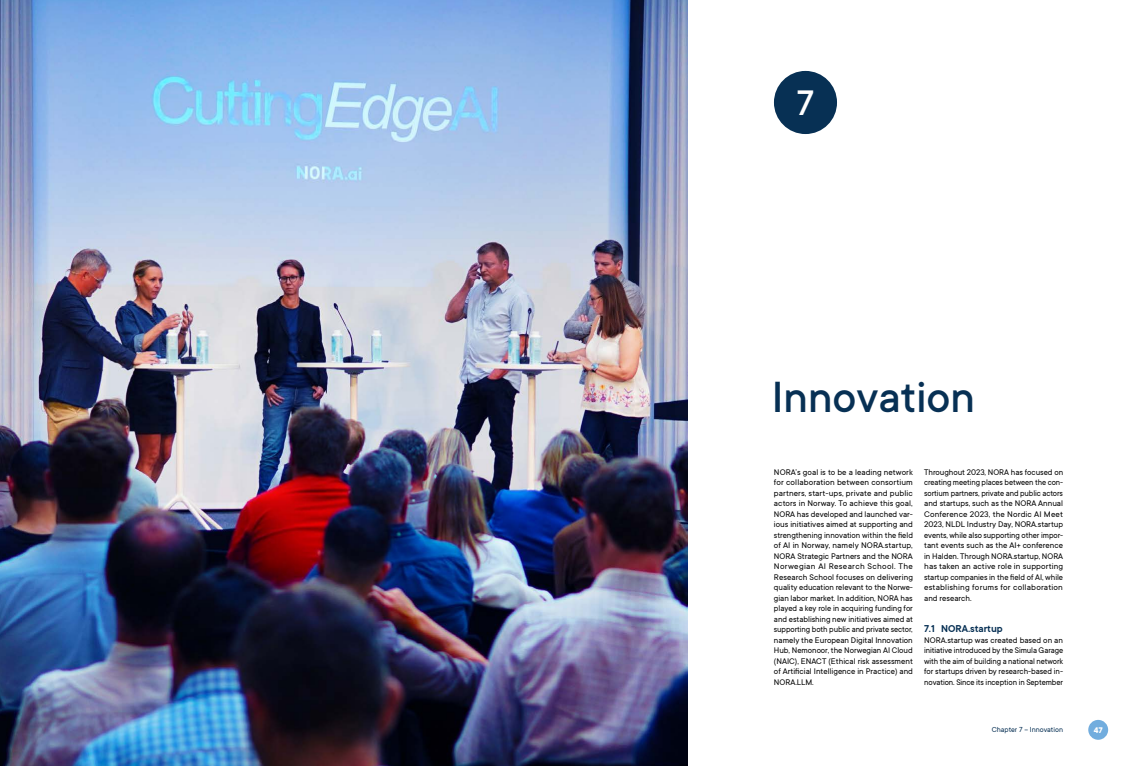
<style>
.page{position:relative;width:1134px;height:766px;background:#fff}
.page>*{position:absolute;margin:0;border:0;box-sizing:border-box;transform-origin:0 0}
.t1{font:500 48px "TT Commons";color:#073054}
.t2{font:500 39px "TT Commons";color:#fff}
.t3{font:600 11px "TT Commons";color:#073054}
.t4{font:9px/10.5px "TT Commons";color:#000;text-align:justify}
.t5{font:700 9px "TT Commons";color:#fff}
.t6{font:8px "TT Commons";color:#073054}
</style>
<div class="page">
<div style="left:1088px;top:719px;width:20px;height:20px;background:#72adde;border-radius:50%"></div>
<img style="left:0;top:0;width:687px;height:765px">
<div style="left:774px;top:71px;width:63px;height:63px;background:#073054;border-radius:50%"></div>
<h2 class="t2" style="left:797px;top:81px;width:19px">7</h2>
<h1 class="t1" style="left:772px;top:370px;width:205px">Innovation</h1>
<p class="t4" style="left:774px;top:466px;width:141px">NORA’s goal is to be a leading network for collaboration between consortium partners, start-ups, private and public actors in Norway. To achieve this goal, NORA has developed and launched var&shy;ious initiatives aimed at supporting and strengthening innovation within the field of AI in Norway, namely NORA.startup, NORA Strategic Partners and the NORA Norwegian AI Research School. The Research School focuses on delivering quality education relevant to the Norwe&shy;gian labor market. In addition, NORA has played a key role in acquiring funding for and establishing new initiatives aimed at supporting both public and private sector, namely the European Digital Innovation Hub, Nemonoor, the Norwegian AI Cloud (NAIC), ENACT (Ethical risk assessment of Artificial Intelligence in Practice) and NORA.LLM.</p>
<p class="t4" style="left:924px;top:466px;width:140px">Throughout 2023, NORA has focused on creating meeting places between the con&shy;sortium partners, private and public actors and startups, such as the NORA Annual Conference 2023, the Nordic AI Meet 2023, NLDL Industry Day, NORA.startup events, while also supporting other impor&shy;tant events such as the AI+ conference in Halden. Through NORA.startup, NORA has taken an active role in supporting startup companies in the field of AI, while establishing forums for collaboration and research.</p>
<p class="t3" style="left:924px;top:622px;width:80px">7.1 NORA.startup</p>
<p class="t4" style="left:924px;top:634px;width:140px">NORA.startup was created based on an initiative introduced by the Simula Garage with the aim of building a national network for startups driven by research-based in&shy;novation. Since its inception in September</p>
<p class="t6" style="left:992px;top:724px;width:73px">Chapter 7 – Innovation</p>
<p class="t5" style="left:1094px;top:725px;width:10px">47</p>
</div>
